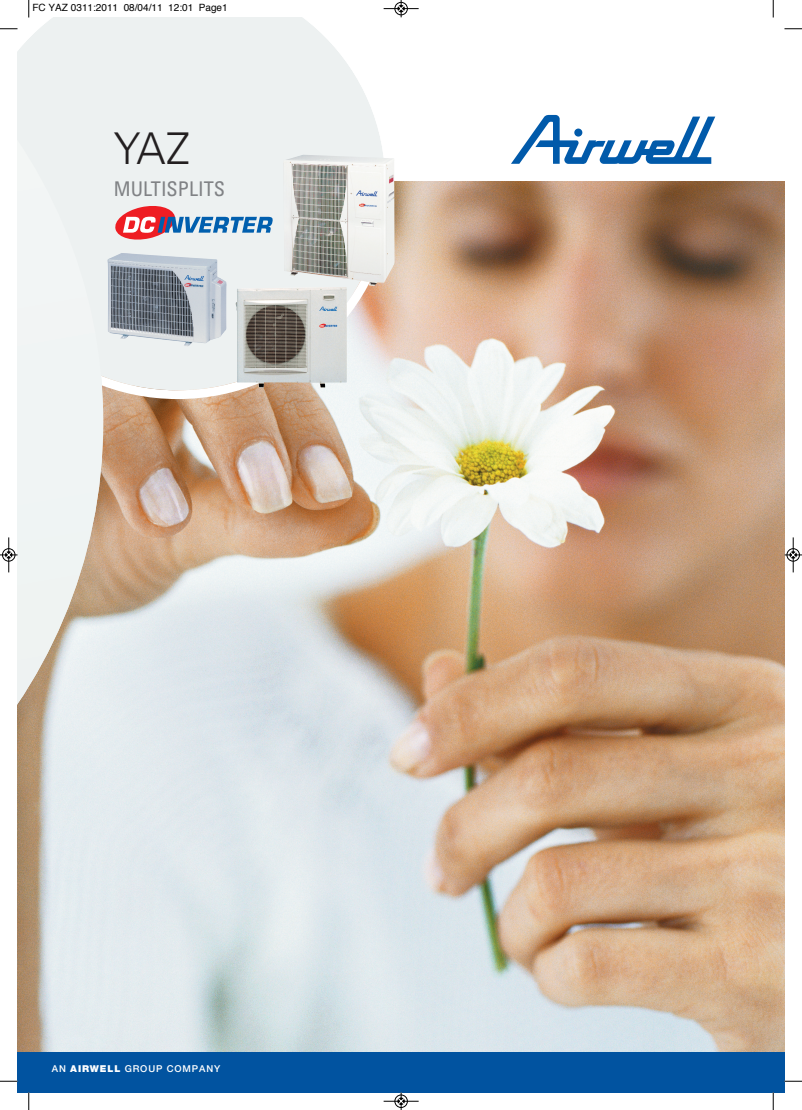
<style>
.page{position:relative;width:802px;height:1110px;background:#fff}
.page>*{position:absolute;margin:0;border:0;box-sizing:border-box;transform-origin:0 0}
.t1{font:300 43.75px "Univers";color:#231f20}
.t2{font:condensed 20.25px "Univers";color:#808285}
.t3{font:10px "Helvetica";color:#000}
.t4{font:500 9.5px "Helvetica Neue";letter-spacing:.09em;color:#fff}
.s1{font-weight:900}
</style>
<div class="page">
<img style="left:18px;top:181px;width:766px;height:872px">
<svg style="left:103px;top:18px;width:291px;height:381px;background:#edeeed"></svg>
<div style="left:18px;top:1053px;width:766px;height:39px;background:#0153a0"></div>
<svg style="left:511px;top:115px;width:204px;height:49px"></svg>
<svg style="left:18px;top:18px;width:85px;height:911px"></svg>
<svg style="left:115px;top:206px;width:158px;height:34px;background:#bda9bb"></svg>
<img style="left:107px;top:253px;width:120px;height:93px">
<img style="left:235px;top:287px;width:112px;height:101px">
<img style="left:283px;top:155px;width:111px;height:131px">
<svg style="left:28px;top:0;width:2px;height:18px"></svg>
<svg style="left:0;top:28px;width:18px;height:2px"></svg>
<svg style="left:772px;top:0;width:2px;height:18px"></svg>
<svg style="left:784px;top:28px;width:18px;height:2px"></svg>
<svg style="left:28px;top:1092px;width:2px;height:18px"></svg>
<svg style="left:0;top:1081px;width:18px;height:1px"></svg>
<svg style="left:772px;top:1092px;width:2px;height:18px"></svg>
<svg style="left:784px;top:1081px;width:18px;height:1px"></svg>
<div style="left:394px;top:2px;width:14px;height:13px;border:1px solid #fff;border-radius:50%"></div>
<hr style="left:383px;top:8px;width:35px;height:1px;background:#000">
<div style="left:395px;top:2px;width:12px;height:13px;border:1px solid #000;border-radius:50%"></div>
<svg style="left:398px;top:0;width:6px;height:17px"></svg>
<div style="left:394px;top:1094px;width:14px;height:14px;border:1px solid #fff;border-radius:50%"></div>
<hr style="left:383px;top:1101px;width:35px;height:1px;background:#000">
<div style="left:395px;top:1095px;width:12px;height:13px;border:1px solid #000;border-radius:50%"></div>
<svg style="left:398px;top:1092px;width:6px;height:18px"></svg>
<div style="left:2px;top:548px;width:13px;height:14px;border:1px solid #fff;border-radius:50%"></div>
<hr style="left:9px;top:537px;width:1px;height:35px;background:#000">
<div style="left:2px;top:548px;width:13px;height:13px;border:1px solid #000;border-radius:50%"></div>
<svg style="left:0;top:552px;width:18px;height:6px"></svg>
<div style="left:786px;top:548px;width:13px;height:14px;border:1px solid #fff;border-radius:50%"></div>
<hr style="left:793px;top:537px;width:1px;height:35px;background:#000">
<div style="left:786px;top:548px;width:13px;height:13px;border:1px solid #000;border-radius:50%"></div>
<svg style="left:784px;top:552px;width:18px;height:6px"></svg>
<p class="t3" style="left:32px;top:4px;width:197px">FC YAZ 0311:2011 08/04/11 12:01 Page1</p>
<h1 class="t1" style="left:114px;top:133px;width:78px">YAZ</h1>
<h2 class="t2" style="left:114px;top:182px;width:113px">MULTISPLITS</h2>
<p class="t4" style="left:52px;top:1065px;width:170px">AN <span class="s1">AIRWELL</span> GROUP COMPANY</p>
</div>
